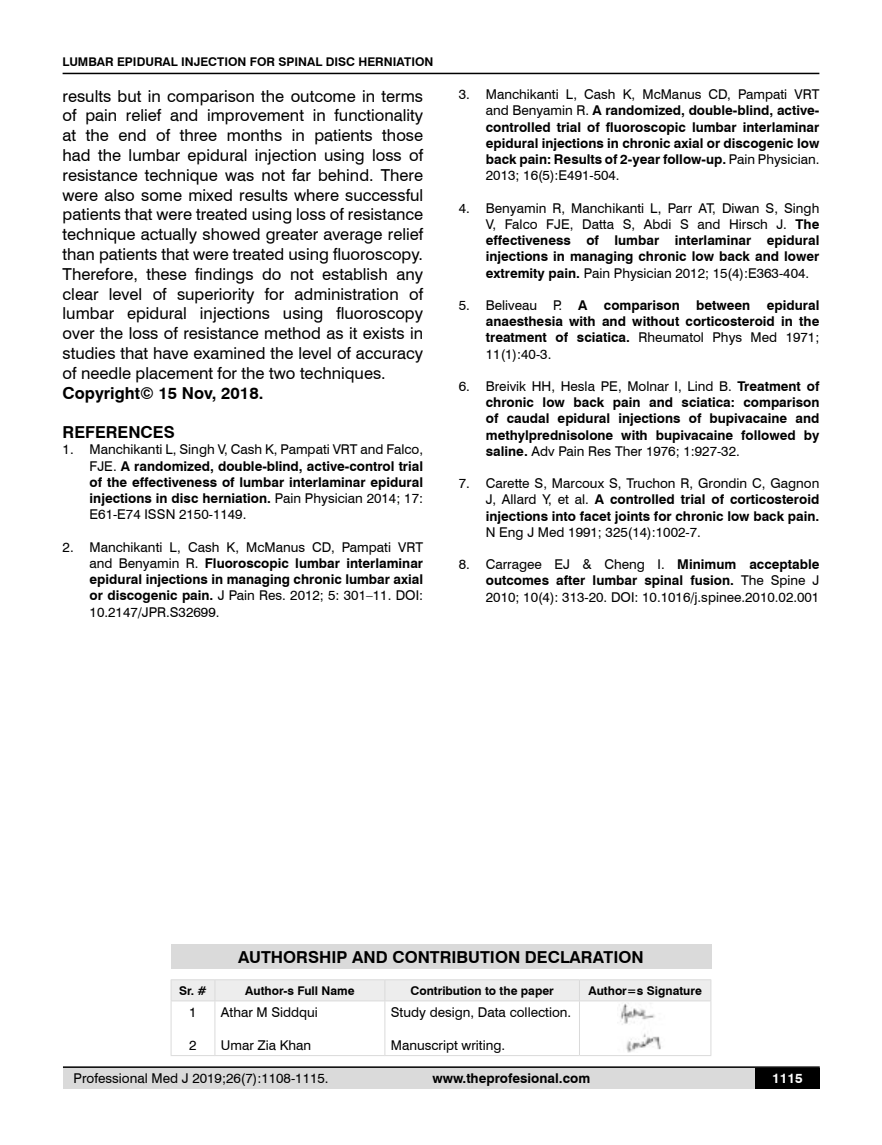
<style>
.page{position:relative;width:882px;height:1145px;background:#fff}
.page>*{position:absolute;margin:0;border:0;box-sizing:border-box;transform-origin:0 0}
.t1{font:16.5px/19.8px "Swiss 721 BT";color:#000;text-align:justify}
.t2{font:700 16.5px "Swiss 721 BT";color:#000}
.t3{font:700 13.5px/16.2px "Swiss 721 BT";color:#000;text-align:justify}
.t4{font:13.5px/16.2px "Swiss 721 BT";color:#000;text-align:justify}
.t5{font:700 13.5px "Swiss 721 BT";color:#fff}
.t6{font:700 12px "Swiss 721 BT";color:#000}
.s1{font-weight:400}
.s2{font-weight:700}
</style>
<div class="page">
<div style="left:63px;top:1067px;width:756px;height:21px;background:#dadada"></div>
<hr style="left:63px;top:1066px;width:756px;height:2px;background:#000">
<hr style="left:63px;top:73px;width:756px;height:1px;background:#000">
<div style="left:754px;top:1068px;width:65px;height:20px;background:#000"></div>
<div style="left:171px;top:944px;width:540px;height:24px;background:#dadada"></div>
<div style="left:171px;top:979px;width:540px;height:21px;background:#ededed"></div>
<hr style="left:171px;top:1000px;width:44px;height:1px;background:#dadada">
<hr style="left:171px;top:1001px;width:1px;height:54px;background:#dadada">
<hr style="left:215px;top:1000px;width:169px;height:1px;background:#dadada">
<hr style="left:214px;top:1001px;width:1px;height:54px;background:#dadada">
<hr style="left:384px;top:1000px;width:195px;height:1px;background:#dadada">
<hr style="left:384px;top:1001px;width:1px;height:54px;background:#dadada">
<hr style="left:579px;top:1000px;width:132px;height:1px;background:#dadada">
<hr style="left:579px;top:1001px;width:1px;height:54px;background:#dadada">
<hr style="left:710px;top:1001px;width:1px;height:54px;background:#dadada">
<hr style="left:171px;top:1055px;width:44px;height:1px;background:#dadada">
<hr style="left:215px;top:1055px;width:169px;height:1px;background:#dadada">
<hr style="left:384px;top:1055px;width:195px;height:1px;background:#dadada">
<hr style="left:579px;top:1055px;width:132px;height:1px;background:#dadada">
<img style="left:619px;top:1003px;width:42px;height:49px">
<p class="t6" style="left:63px;top:53px;width:372px">LUMBAR EPIDURAL INJECTION FOR SPINAL DISC HERNIATION</p>
<p class="t1" style="left:63px;top:85px;width:362px">results but in comparison the outcome in terms of pain relief and improvement in functionality at the end of three months in patients those had the lumbar epidural injection using loss of resistance technique was not far behind. There were also some mixed results where successful patients that were treated using loss of resistance technique actually showed greater average relief than patients that were treated using fluoroscopy.<br>Therefore, these findings do not establish any clear level of superiority for administration of lumbar epidural injections using fluoroscopy over the loss of resistance method as it exists in studies that have examined the level of accuracy of needle placement for the two techniques.</p>
<p class="t2" style="left:63px;top:381px;width:202px">Copyright© 15 Nov, 2018.</p>
<p class="t2" style="left:63px;top:421px;width:114px">REFERENCES</p>
<p class="t3" style="left:90px;top:441px;width:335px;text-indent:-27px"><span class="s1">1. Manchikanti L, Singh V, Cash K, Pampati VRT and Falco, FJE.</span> A randomized, double-blind, active-control trial of the effectiveness of lumbar interlaminar epidural injections in disc herniation. <span class="s1">Pain Physician 2014; 17:<br>E61-E74 ISSN 2150-1149.</span></p>
<p class="t4" style="left:90px;top:538px;width:335px;text-indent:-27px">2. Manchikanti L, Cash K, McManus CD, Pampati VRT and Benyamin R. <span class="s2">Fluoroscopic lumbar interlaminar epidural injections in managing chronic lumbar axial or discogenic pain.</span> J Pain Res. 2012; 5: 301–11. DOI:<br>10.2147/JPR.S32699.</p>
<p class="t3" style="left:485px;top:86px;width:335px;text-indent:-27px"><span class="s1">3. Manchikanti L, Cash K, McManus CD, Pampati VRT and Benyamin R.</span> A randomized, double-blind, active&shy;controlled trial of fluoroscopic lumbar interlaminar epidural injections in chronic axial or discogenic low back pain: Results of 2-year follow-up. <span class="s1">Pain Physician.<br>2013; 16(5):E491-504.</span></p>
<p class="t4" style="left:485px;top:199px;width:335px;text-indent:-27px">4. Benyamin R, Manchikanti L, Parr AT, Diwan S, Singh V, Falco FJE, Datta S, Abdi S and Hirsch J. <span class="s2">The effectiveness of lumbar interlaminar epidural injections in managing chronic low back and lower extremity pain.</span> Pain Physician 2012; 15(4):E363-404.</p>
<p class="t3" style="left:485px;top:297px;width:335px;text-indent:-27px"><span class="s1">5. Beliveau P.</span> A comparison between epidural anaesthesia with and without corticosteroid in the treatment of sciatica. <span class="s1">Rheumatol Phys Med 1971; 11(1):40-3.</span></p>
<p class="t3" style="left:485px;top:378px;width:335px;text-indent:-27px"><span class="s1">6. Breivik HH, Hesla PE, Molnar I, Lind B.</span> Treatment of chronic low back pain and sciatica: comparison of caudal epidural injections of bupivacaine and methylprednisolone with bupivacaine followed by saline. <span class="s1">Adv Pain Res Ther 1976; 1:927-32.</span></p>
<p class="t3" style="left:485px;top:475px;width:335px;text-indent:-27px"><span class="s1">7. Carette S, Marcoux S, Truchon R, Grondin C, Gagnon J, Allard Y, et al.</span> A controlled trial of corticosteroid injections into facet joints for chronic low back pain.</p>
<p class="t4" style="left:485px;top:523px;width:216px">N Eng J Med 1991; 325(14):1002-7.</p>
<p class="t4" style="left:485px;top:556px;width:335px;text-indent:-27px">8. Carragee EJ &amp; Cheng I. <span class="s2">Minimum acceptable outcomes after lumbar spinal fusion.</span> The Spine J 2010; 10(4): 313-20. DOI: 10.1016/j.spinee.2010.02.001</p>
<p class="t2" style="left:238px;top:945px;width:406px">AUTHORSHIP AND CONTRIBUTION DECLARATION</p>
<p class="t6" style="left:179px;top:982px;width:29px">Sr. #</p>
<p class="t6" style="left:245px;top:982px;width:111px">Author-s Full Name</p>
<p class="t6" style="left:410px;top:982px;width:145px">Contribution to the paper</p>
<p class="t6" style="left:588px;top:982px;width:115px">Author=s Signature</p>
<p class="t4" style="left:189px;top:1003px;width:9px">1</p>
<p class="t4" style="left:189px;top:1036px;width:9px">2</p>
<p class="t4" style="left:221px;top:1003px;width:98px">Athar M Siddqui</p>
<p class="t4" style="left:221px;top:1036px;width:92px">Umar Zia Khan</p>
<p class="t4" style="left:390px;top:1003px;width:182px">Study design, Data collection.</p>
<p class="t4" style="left:390px;top:1036px;width:116px">Manuscript writing.</p>
<p class="t4" style="left:74px;top:1069px;width:256px">Professional Med J 2019;26(7):1108-1115.</p>
<p class="t3" style="left:432px;top:1069px;width:159px">www.theprofesional.com</p>
<p class="t5" style="left:771px;top:1069px;width:32px">1115</p>
</div>
